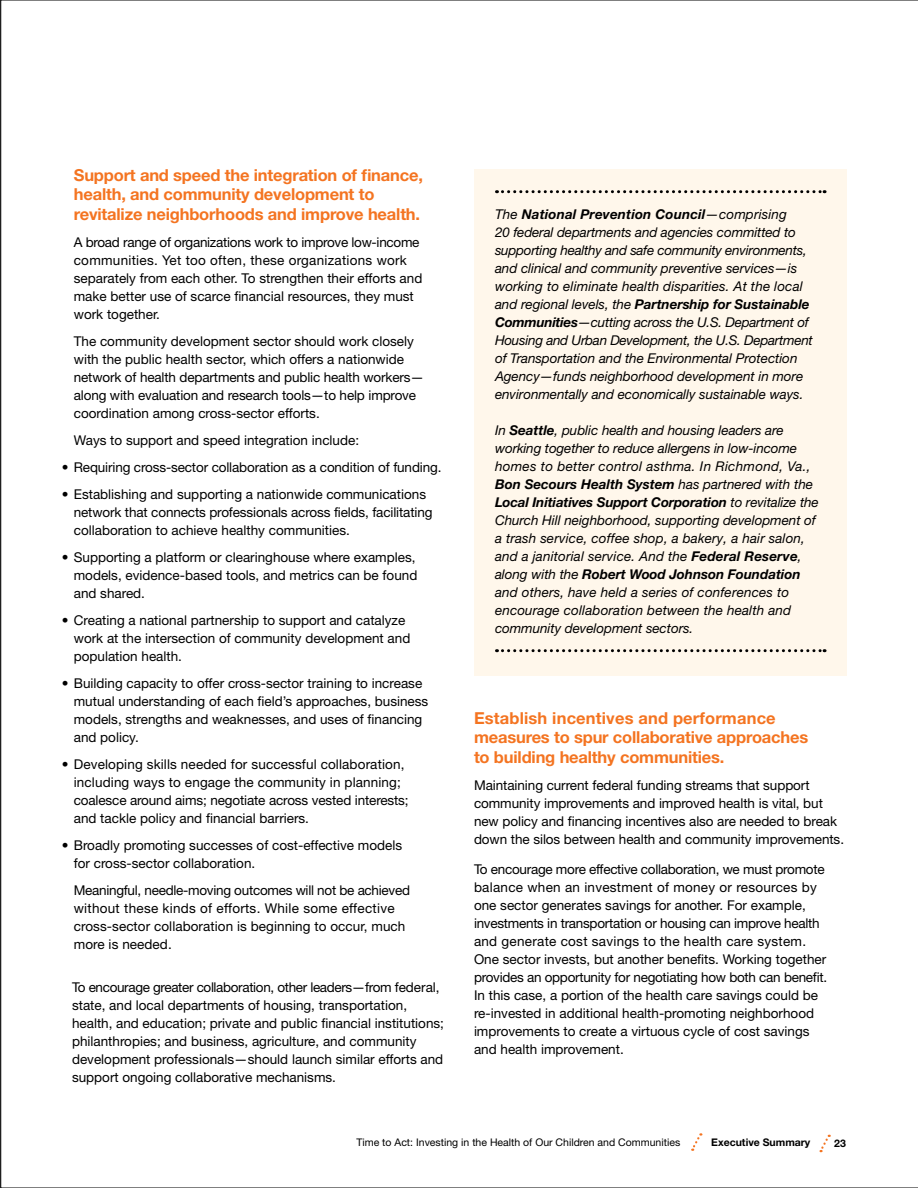
<style>
.page{position:relative;width:918px;height:1188px;background:#fff}
.page>*{position:absolute;margin:0;border:0;box-sizing:border-box;transform-origin:0 0}
.t1{font:700 16.5px/19.5px "Helvetica Neue LT Pro";letter-spacing:-.01em;color:#f47421}
.t2{font:13.5px/18px "Helvetica Neue LT Pro";color:#000}
.t3{font:italic 13.5px/18px "Helvetica Neue LT Pro";letter-spacing:-.005em;color:#000}
.t4{font:10.5px "Helvetica Neue LT Pro";color:#000}
.t5{font:700 10.5px "Helvetica Neue LT Pro";color:#000}
.s1{font-weight:700}
</style>
<div class="page">
<div style="left:474px;top:169px;width:373px;height:507px;background:#fff7eb"></div>
<svg style="left:496px;top:190px;width:329px;height:3px"></svg>
<svg style="left:496px;top:649px;width:329px;height:3px"></svg>
<p class="t1" style="left:74px;top:165px;width:351px">Support and speed the integration of finance, health, and community development to revitalize neighborhoods and improve health.</p>
<p class="t2" style="left:74px;top:233px;width:350px">A broad range of organizations work to improve low-income communities. Yet too often, these organizations work separately from each other. To strengthen their efforts and make better use of scarce financial resources, they must work together.</p>
<p class="t2" style="left:74px;top:332px;width:352px">The community development sector should work closely with the public health sector, which offers a nationwide network of health departments and public health workers— along with evaluation and research tools—to help improve coordination among cross-sector efforts.</p>
<p class="t2" style="left:74px;top:431px;width:287px">Ways to support and speed integration include:</p>
<p class="t2" style="left:62px;top:458px;width:381px">• Requiring cross-sector collaboration as a condition of funding.</p>
<p class="t2" style="left:74px;top:485px;width:360px;text-indent:-12px">• Establishing and supporting a nationwide communications network that connects professionals across fields, facilitating collaboration to achieve healthy communities.</p>
<p class="t2" style="left:74px;top:548px;width:345px;text-indent:-12px">• Supporting a platform or clearinghouse where examples, models, evidence-based tools, and metrics can be found and shared.</p>
<p class="t2" style="left:74px;top:611px;width:338px;text-indent:-12px">• Creating a national partnership to support and catalyze work at the intersection of community development and population health.</p>
<p class="t2" style="left:74px;top:674px;width:356px;text-indent:-12px">• Building capacity to offer cross-sector training to increase mutual understanding of each field’s approaches, business models, strengths and weaknesses, and uses of financing and policy.</p>
<p class="t2" style="left:74px;top:755px;width:336px;text-indent:-12px">• Developing skills needed for successful collaboration, including ways to engage the community in planning; coalesce around aims; negotiate across vested interests; and tackle policy and financial barriers.</p>
<p class="t2" style="left:74px;top:836px;width:330px;text-indent:-12px">• Broadly promoting successes of cost-effective models for cross-sector collaboration.</p>
<p class="t2" style="left:74px;top:881px;width:338px">Meaningful, needle-moving outcomes will not be achieved without these kinds of efforts. While some effective cross-sector collaboration is beginning to occur, much more is needed.</p>
<p class="t2" style="left:72px;top:978px;width:374px">To encourage greater collaboration, other leaders—from federal, state, and local departments of housing, transportation, health, and education; private and public financial institutions; philanthropies; and business, agriculture, and community development professionals—should launch similar efforts and support ongoing collaborative mechanisms.</p>
<p class="t3" style="left:495px;top:205px;width:319px">The <span class="s1">National Prevention Council</span>—comprising<br>20 federal departments and agencies committed to supporting healthy and safe community environments, and clinical and community preventive services—is working to eliminate health disparities. At the local and regional levels, the <span class="s1">Partnership for Sustainable Communities</span>—cutting across the U.S. Department of Housing and Urban Development, the U.S. Department of Transportation and the Environmental Protection Agency—funds neighborhood development in more environmentally and economically sustainable ways.</p>
<p class="t3" style="left:495px;top:421px;width:325px">In <span class="s1">Seattle</span>, public health and housing leaders are working together to reduce allergens in low-income homes to better control asthma. In Richmond, Va., <span class="s1">Bon Secours Health System</span> has partnered with the <span class="s1">Local Initiatives Support Corporation</span> to revitalize the Church Hill neighborhood, supporting development of a trash service, coffee shop, a bakery, a hair salon, and a janitorial service. And the <span class="s1">Federal Reserve</span>, along with the <span class="s1">Robert Wood Johnson Foundation </span>and others, have held a series of conferences to encourage collaboration between the health and community development sectors.</p>
<p class="t1" style="left:474px;top:708px;width:336px">Establish incentives and performance measures to spur collaborative approaches to building healthy communities.</p>
<p class="t2" style="left:474px;top:776px;width:372px">Maintaining current federal funding streams that support community improvements and improved health is vital, but new policy and financing incentives also are needed to break down the silos between health and community improvements.</p>
<p class="t2" style="left:474px;top:860px;width:355px">To encourage more effective collaboration, we must promote balance when an investment of money or resources by one sector generates savings for another. For example, investments in transportation or housing can improve health and generate cost savings to the health care system.<br>One sector invests, but another benefits. Working together provides an opportunity for negotiating how both can benefit.<br>In this case, a portion of the health care savings could be re-invested in additional health-promoting neighborhood improvements to create a virtuous cycle of cost savings and health improvement.</p>
<p class="t4" style="left:356px;top:1136px;width:325px">Time to Act: Investing in the Health of Our Children and Communities</p>
<p class="t5" style="left:711px;top:1136px;width:101px">Executive Summary</p>
<p class="t5" style="left:834px;top:1136px;width:13px">23</p>
</div>
